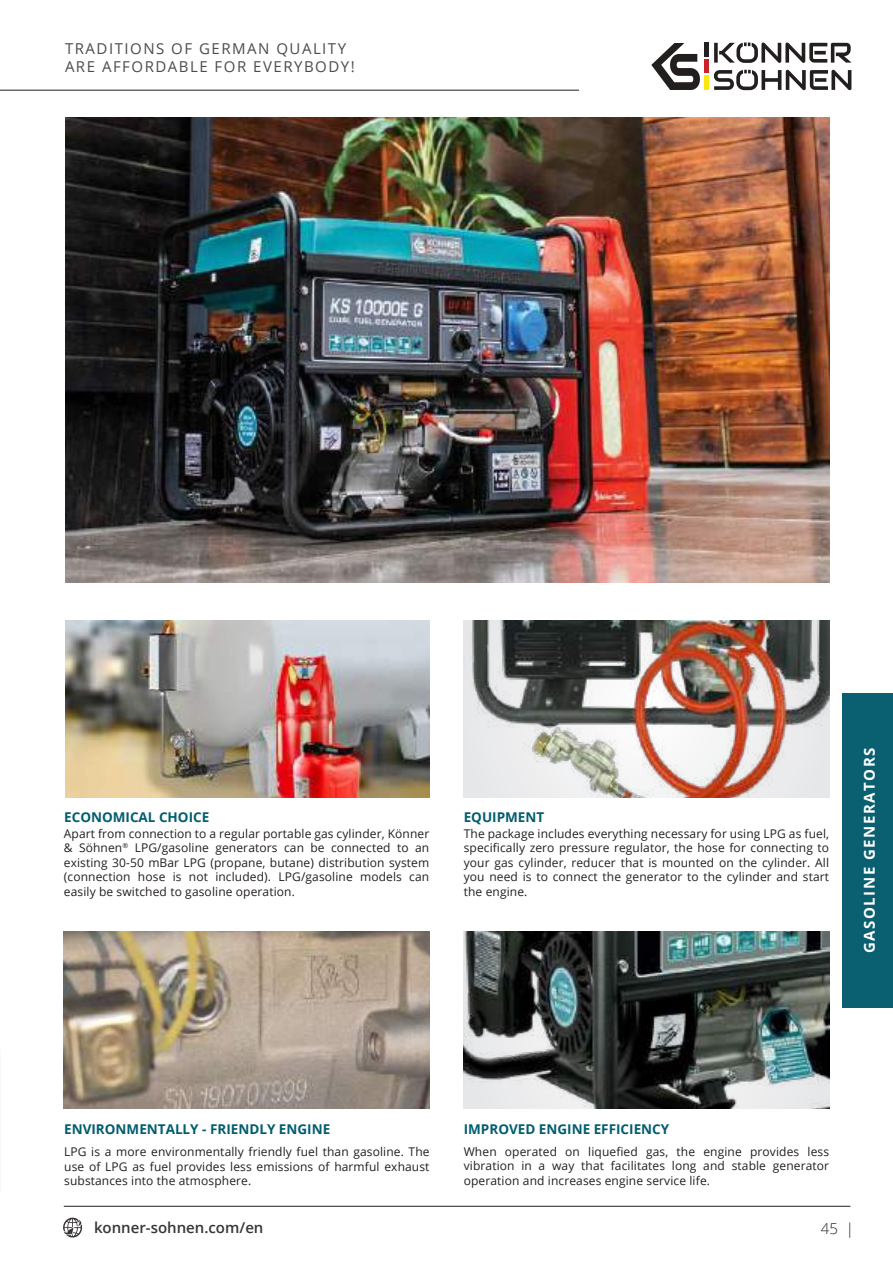
<style>
.page{position:relative;width:893px;height:1263px;background:#fff}
.page>*{position:absolute;margin:0;border:0;box-sizing:border-box;transform-origin:0 0}
.t1{font:15px/18px "Open Sans";letter-spacing:.1em;color:#4e4b4c}
.t2{font:600 15px "Open Sans";color:#393535}
.t3{font:700 15px "Open Sans";letter-spacing:.1em;color:#fff}
.t4{font:300 15px "Open Sans";color:#241f1f}
.t5{font:700 13.5px "Open Sans";color:#005d6f}
.t6{font:12px/14.4px "Open Sans";letter-spacing:.01em;color:#241f1f;text-align:justify}
</style>
<div class="page">
<div style="left:842px;top:693px;width:51px;height:314px;background:#0a6070"></div>
<hr style="left:0;top:90px;width:579px;height:1px;background:#241f1f">
<svg style="left:651px;top:43px;width:49px;height:47px"></svg>
<svg style="left:714px;top:42px;width:137px;height:21px"></svg>
<svg style="left:714px;top:70px;width:137px;height:20px"></svg>
<div style="left:704px;top:43px;width:5px;height:14px;background:#241f21"></div>
<div style="left:704px;top:59px;width:5px;height:14px;background:#cc2126"></div>
<div style="left:704px;top:76px;width:5px;height:14px;background:#fae80d"></div>
<svg style="left:63px;top:1217px;width:19px;height:21px"></svg>
<hr style="left:64px;top:1206px;width:786px;height:1px;background:#241f1f">
<img style="left:65px;top:118px;width:764px;height:464px">
<img style="left:464px;top:931px;width:365px;height:177px">
<img style="left:65px;top:621px;width:364px;height:177px">
<img style="left:64px;top:931px;width:365px;height:177px">
<img style="left:464px;top:621px;width:365px;height:177px">
<p class="t1" style="left:65px;top:39px;width:291px">TRADITIONS OF GERMAN QUALITY<br>ARE AFFORDABLE FOR EVERYBODY!</p>
<p class="t5" style="left:64px;top:807px;width:147px">ECONOMICAL CHOICE</p>
<p class="t5" style="left:464px;top:807px;width:82px">EQUIPMENT</p>
<p class="t6" style="left:64px;top:826px;width:367px">Apart from connection to a regular portable gas cylinder, Könner &amp; Söhnen<sup>®</sup> LPG/gasoline generators can be connected to an existing 30-50 mBar LPG (propane, butane) distribution system (connection hose is not included). LPG/gasoline models can easily be switched to gasoline operation.</p>
<p class="t6" style="left:464px;top:826px;width:367px">The package includes everything necessary for using LPG as fuel, specifically zero pressure regulator, the hose for connecting to your gas cylinder, reducer that is mounted on the cylinder. All you need is to connect the generator to the cylinder and start the engine.</p>
<p class="t3" style="left:859px;top:953px;width:207px;rotate:-90deg">GASOLINE GENERATORS</p>
<p class="t5" style="left:64px;top:1119px;width:268px">ENVIRONMENTALLY - FRIENDLY ENGINE</p>
<p class="t6" style="left:64px;top:1144px;width:367px">LPG is a more environmentally friendly fuel than gasoline. The use of LPG as fuel provides less emissions of harmful exhaust substances into the atmosphere.</p>
<p class="t5" style="left:464px;top:1119px;width:207px">IMPROVED ENGINE EFFICIENCY</p>
<p class="t6" style="left:464px;top:1144px;width:367px">When operated on liquefied gas, the engine provides less vibration in a way that facilitates long and stable generator operation and increases engine service life.</p>
<p class="t2" style="left:94px;top:1217px;width:171px">konner-sohnen.com/en</p>
<p class="t4" style="left:821px;top:1219px;width:35px">45 |</p>
</div>
